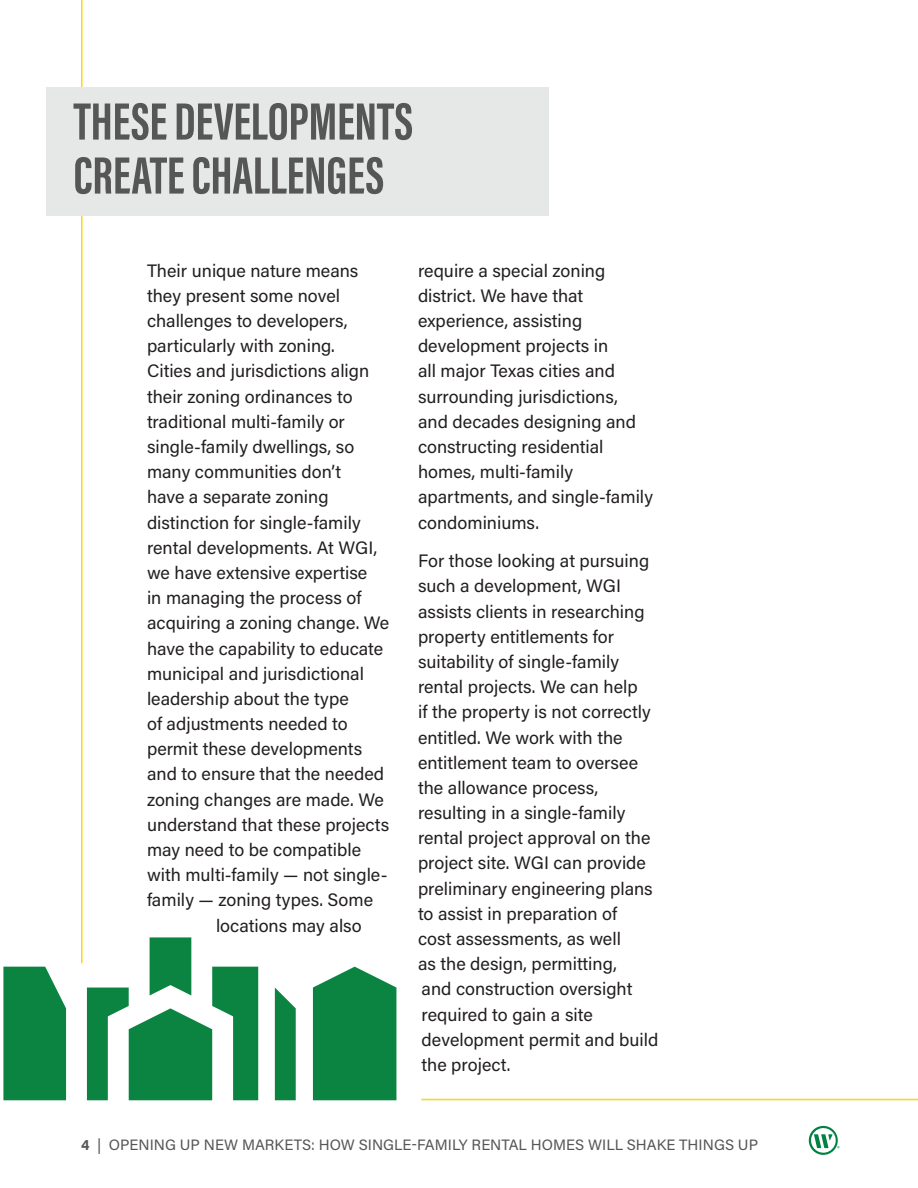
<style>
.page{position:relative;width:918px;height:1188px;background:#fff}
.page>*{position:absolute;margin:0;border:0;box-sizing:border-box;transform-origin:0 0}
.Subhead_1_-_gray{font:700 54px/54px "Acumin Pro Extra Cond";color:#565656}
.Main_Body_Copy{font:18px/25.2px "Acumin Pro";color:#231f20}
.t1{font:15px "Acumin Pro";color:#555656}
.s1{font-weight:700}
</style>
<div class="page">
<svg style="left:808px;top:1125px;width:31px;height:30px"></svg>
<hr style="left:81px;top:0;width:1px;height:963px;background:#fadb06">
<hr style="left:421px;top:1099px;width:497px;height:1px;background:#fadb06">
<div style="left:46px;top:88px;width:503px;height:128px;background:#e5e8e7"></div>
<svg style="left:3px;top:937px;width:393px;height:163px;fill:#0c8441"></svg>
<h2 class="Subhead_1_-_gray" style="left:74px;top:94px;width:341px">THESE DEVELOPMENTS<br>CREATE CHALLENGES</h2>
<p class="Main_Body_Copy" style="left:147px;top:257px;width:213px">Their unique nature means</p>
<p class="Main_Body_Copy" style="left:147px;top:282px;width:195px">they present some novel</p>
<p class="Main_Body_Copy" style="left:147px;top:307px;width:202px">challenges to developers,</p>
<p class="Main_Body_Copy" style="left:147px;top:333px;width:189px">particularly with zoning.</p>
<p class="Main_Body_Copy" style="left:147px;top:358px;width:224px">Cities and jurisdictions align</p>
<p class="Main_Body_Copy" style="left:147px;top:383px;width:207px">their zoning ordinances to</p>
<p class="Main_Body_Copy" style="left:147px;top:408px;width:199px">traditional multi-family or</p>
<p class="Main_Body_Copy" style="left:147px;top:433px;width:209px">single-family dwellings, so</p>
<p class="Main_Body_Copy" style="left:147px;top:459px;width:196px">many communities don’t</p>
<p class="Main_Body_Copy" style="left:147px;top:484px;width:183px">have a separate zoning</p>
<p class="Main_Body_Copy" style="left:147px;top:509px;width:215px">distinction for single-family</p>
<p class="Main_Body_Copy" style="left:147px;top:534px;width:232px">rental developments. At WGI,</p>
<p class="Main_Body_Copy" style="left:147px;top:559px;width:222px">we have extensive expertise</p>
<p class="Main_Body_Copy" style="left:147px;top:585px;width:216px">in managing the process of</p>
<p class="Main_Body_Copy" style="left:147px;top:610px;width:244px">acquiring a zoning change. We</p>
<p class="Main_Body_Copy" style="left:147px;top:635px;width:238px">have the capability to educate</p>
<p class="Main_Body_Copy" style="left:147px;top:660px;width:219px">municipal and jurisdictional</p>
<p class="Main_Body_Copy" style="left:147px;top:685px;width:203px">leadership about the type</p>
<p class="Main_Body_Copy" style="left:147px;top:710px;width:202px">of adjustments needed to</p>
<p class="Main_Body_Copy" style="left:147px;top:736px;width:217px">permit these developments</p>
<p class="Main_Body_Copy" style="left:147px;top:761px;width:239px">and to ensure that the needed</p>
<p class="Main_Body_Copy" style="left:147px;top:786px;width:238px">zoning changes are made. We</p>
<p class="Main_Body_Copy" style="left:147px;top:811px;width:244px">understand that these projects</p>
<p class="Main_Body_Copy" style="left:147px;top:836px;width:216px">may need to be compatible</p>
<p class="Main_Body_Copy" style="left:147px;top:862px;width:242px">with multi-family — not single-</p>
<p class="Main_Body_Copy" style="left:147px;top:887px;width:228px">family — zoning types. Some</p>
<p class="Main_Body_Copy" style="left:216px;top:912px;width:147px">locations may also</p>
<p class="Main_Body_Copy" style="left:418px;top:257px;width:236px">require a special zoning district. We have that experience, assisting development projects in<br>all major Texas cities and surrounding jurisdictions,<br>and decades designing and constructing residential homes, multi-family apartments, and single-family condominiums.</p>
<p class="Main_Body_Copy" style="left:418px;top:548px;width:242px">For those looking at pursuing such a development, WGI assists clients in researching property entitlements for suitability of single-family rental projects. We can help<br>if the property is not correctly entitled. We work with the entitlement team to oversee the allowance process, resulting in a single-family rental project approval on the project site. WGI can provide preliminary engineering plans to assist in preparation of<br>cost assessments, as well<br>as the design, permitting,<br>and construction oversight required to gain a site development permit and build the project.</p>
<p class="t1" style="left:81px;top:1134px;width:679px"><span class="s1">4</span> | OPENING UP NEW MARKETS: HOW SINGLE-FAMILY RENTAL HOMES WILL SHAKE THINGS UP</p>
</div>
